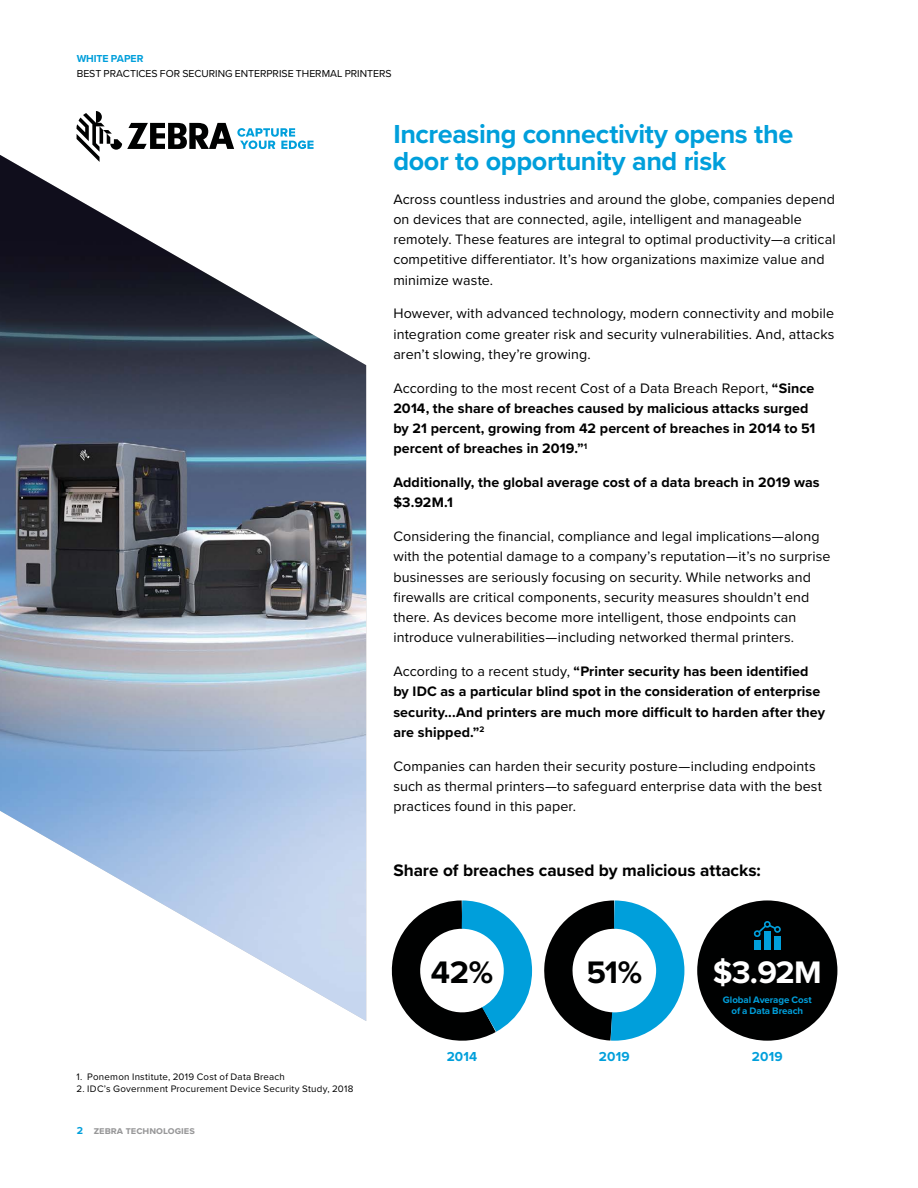
<style>
.page{position:relative;width:918px;height:1188px;background:#fff}
.page>*{position:absolute;margin:0;border:0;box-sizing:border-box;transform-origin:0 0}
.t1{font:700 32.25px "Proxima Nova";color:#000101}
.t2{font:700 32.25px "Proxima Nova";color:#fff}
.t3{font:700 27px/27px "Proxima Nova";letter-spacing:-.015em;color:#009fdb}
.t4{font:700 17.25px "Proxima Nova";color:#000}
.t5{font:14.25px/20.2px "Proxima Nova";letter-spacing:.01em;color:#000}
.t6{font:700 14.25px/20.2px "Proxima Nova";letter-spacing:.005em;color:#000}
.t7{font:700 13.5px "Proxima Nova";letter-spacing:.015em;color:#009fdb}
.t8{font:10.5px "Proxima Nova";color:#000}
.t9{font:700 10.5px "Proxima Nova";color:#989899}
.t10{font:700 10.5px "Proxima Nova";letter-spacing:-.01em;color:#009fdb}
.t11{font:9.75px "Proxima Nova";letter-spacing:.025em;color:#000}
.t12{font:700 9.75px/11.7px "Proxima Nova";letter-spacing:-.005em;color:#009fdb;text-align:center}
.s1{font-weight:400}
.s2{color:#009fdb}
</style>
<div class="page">
<svg style="left:77px;top:111px;width:237px;height:44px"></svg>
<img style="left:0;top:155px;width:366px;height:863px">
<svg style="left:360px;top:878px;width:339px;height:163px"></svg>
<div style="left:697px;top:900px;width:140px;height:141px;background:#000101;border-radius:50%"></div>
<div style="left:754px;top:940px;width:7px;height:10px;background:#009fdb"></div>
<div style="left:764px;top:931px;width:7px;height:19px;background:#009fdb"></div>
<div style="left:774px;top:936px;width:7px;height:14px;background:#009fdb"></div>
<svg style="left:753px;top:921px;width:28px;height:16px"></svg>
<p class="t10" style="left:77px;top:51px;width:68px">WHITE PAPER</p>
<p class="t8" style="left:77px;top:65px;width:316px">BEST PRACTICES FOR SECURING ENTERPRISE THERMAL PRINTERS</p>
<h2 class="t3" style="left:393px;top:120px;width:401px">Increasing connectivity opens the door to opportunity and risk</h2>
<p class="t5" style="left:393px;top:188px;width:444px">Across countless industries and around the globe, companies depend on devices that are connected, agile, intelligent and manageable remotely. These features are integral to optimal productivity—a critical competitive differentiator. It’s how organizations maximize value and minimize waste.</p>
<p class="t5" style="left:393px;top:303px;width:443px;text-align:justify">However, with advanced technology, modern connectivity and mobile integration come greater risk and security vulnerabilities. And, attacks aren’t slowing, they’re growing.</p>
<p class="t6" style="left:393px;top:377px;width:424px"><span class="s1">According to the most recent Cost of a Data Breach Report,</span> “Since 2014, the share of breaches caused by malicious attacks surged by 21 percent, growing from 42 percent of breaches in 2014 to 51 percent of breaches in 2019.”<sup>1</sup></p>
<p class="t6" style="left:393px;top:472px;width:428px">Additionally, the global average cost of a data breach in 2019 was $3.92M.1</p>
<p class="t5" style="left:393px;top:526px;width:439px">Considering the financial, compliance and legal implications—along with the potential damage to a company’s reputation—it’s no surprise businesses are seriously focusing on security. While networks and firewalls are critical components, security measures shouldn’t end there. As devices become more intelligent, those endpoints can introduce vulnerabilities—including networked thermal printers.</p>
<p class="t6" style="left:393px;top:661px;width:433px"><span class="s1">According to a recent study,</span> “Printer security has been identified by IDC as a particular blind spot in the consideration of enterprise security...And printers are much more difficult to harden after they are shipped.”<sup>2</sup></p>
<p class="t5" style="left:393px;top:755px;width:430px">Companies can harden their security posture—including endpoints such as thermal printers—to safeguard enterprise data with the best practices found in this paper.</p>
<p class="t4" style="left:393px;top:858px;width:369px">Share of breaches caused by malicious attacks:</p>
<p class="t11" style="left:76px;top:1070px;width:210px">1. Ponemon Institute, 2019 Cost of Data Breach</p>
<p class="t11" style="left:76px;top:1082px;width:278px">2. IDC’s Government Procurement Device Security Study, 2018</p>
<p class="t9" style="left:77px;top:1123px;width:120px"><span class="s2">2</span> zebra technologies</p>
<h1 class="t1" style="left:431px;top:948px;width:64px">42%</h1>
<p class="t7" style="left:447px;top:1046px;width:32px">2014</p>
<h1 class="t1" style="left:586px;top:948px;width:57px">51%</h1>
<h1 class="t2" style="left:713px;top:948px;width:111px">$3.92M</h1>
<p class="t12" style="left:723px;top:993px;width:90px">Global Average Cost of a Data Breach</p>
<p class="t7" style="left:599px;top:1046px;width:32px">2019</p>
<p class="t7" style="left:752px;top:1046px;width:32px">2019</p>
</div>
